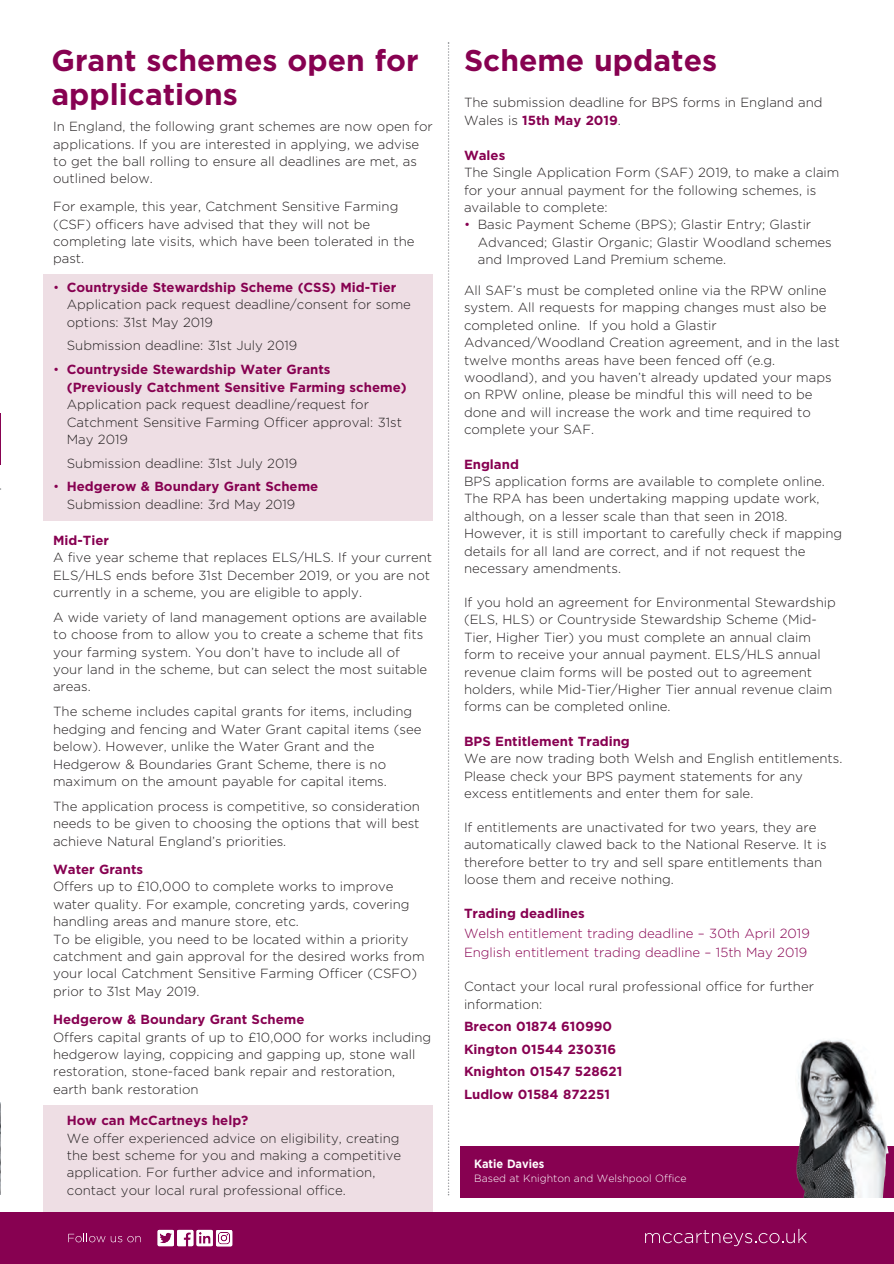
<style>
.page{position:relative;width:894px;height:1264px;background:#fff}
.page>*{position:absolute;margin:0;border:0;box-sizing:border-box;transform-origin:0 0}
.t1{font:700 30px "Gotham";color:#870151}
.t2{font:300 13.2px/17.4px "Gotham";color:#231f20}
.t3{font:700 13.2px/22.5px "Gotham";color:#870151}
.t4{font:300 13.2px/19.5px "Gotham";color:#870151}
.t5{font:700 12px "Gotham";color:#fff;scale:.92 1}
.t6{font:300 10.5px "Gotham";color:#fff}
.s1{font-weight:700;color:#870151}
.s2{color:#870151}
.s3{font-weight:300}
</style>
<div class="page">
<div style="left:43px;top:1105px;width:390px;height:111px;background:#eedee4"></div>
<div style="left:0;top:1212px;width:894px;height:52px;background:#870151"></div>
<svg style="left:645px;top:1229px;width:162px;height:17px"></svg>
<svg style="left:68px;top:1233px;width:73px;height:9px"></svg>
<svg style="left:158px;top:1230px;width:74px;height:16px"></svg>
<hr style="left:0;top:413px;width:1px;height:51px;background:#870151">
<img style="left:0;top:1102px;width:1px;height:93px">
<svg style="left:448px;top:42px;width:1px;height:1153px"></svg>
<div style="left:460px;top:1146px;width:434px;height:51px;background:#870151"></div>
<img style="left:796px;top:1040px;width:93px;height:157px">
<div style="left:43px;top:274px;width:390px;height:247px;background:#eedee4"></div>
<h1 class="t1" style="left:52px;top:43px;width:369px">Grant schemes open for</h1>
<h1 class="t1" style="left:464px;top:43px;width:255px">Scheme updates</h1>
<h1 class="t1" style="left:52px;top:78px;width:188px">applications</h1>
<p class="t2" style="left:464px;top:94px;width:360px;line-height:17.9px">The submission deadline for BPS forms in England and<br>Wales is <span class="s1">15th May 2019</span>.</p>
<p class="t3" style="left:464px;top:144px;width:43px">Wales</p>
<p class="t2" style="left:464px;top:164px;width:377px">The Single Application Form (SAF) 2019, to make a claim for your annual payment for the following schemes, is available to complete:</p>
<p class="t2" style="left:478px;top:216px;width:356px;text-indent:-14px"><span class="s2">•</span> Basic Payment Scheme (BPS); Glastir Entry; Glastir<br>Advanced; Glastir Organic; Glastir Woodland schemes and Improved Land Premium scheme.</p>
<p class="t2" style="left:464px;top:282px;width:377px">All SAF’s must be completed online via the RPW online system. All requests for mapping changes must also be completed online. If you hold a Glastir Advanced/Woodland Creation agreement, and in the last twelve months areas have been fenced off (e.g. woodland), and you haven’t already updated your maps on RPW online, please be mindful this will need to be done and will increase the work and time required to complete your SAF.</p>
<p class="t3" style="left:464px;top:453px;width:56px">England</p>
<p class="t2" style="left:464px;top:473px;width:380px">BPS application forms are available to complete online.<br>The RPA has been undertaking mapping update work, although, on a lesser scale than that seen in 2018.<br>However, it is still important to carefully check if mapping details for all land are correct, and if not request the necessary amendments.</p>
<p class="t2" style="left:464px;top:594px;width:373px">If you hold an agreement for Environmental Stewardship (ELS, HLS) or Countryside Stewardship Scheme (Mid-Tier, Higher Tier) you must complete an annual claim form to receive your annual payment. ELS/HLS annual revenue claim forms will be posted out to agreement holders, while Mid-Tier/Higher Tier annual revenue claim forms can be completed online.</p>
<p class="t3" style="left:464px;top:730px;width:167px">BPS Entitlement Trading</p>
<p class="t2" style="left:464px;top:750px;width:380px">We are now trading both Welsh and English entitlements.<br>Please check your BPS payment statements for any excess entitlements and enter them for sale.</p>
<p class="t2" style="left:464px;top:818px;width:364px">If entitlements are unactivated for two years, they are automatically clawed back to the National Reserve. It is therefore better to try and sell spare entitlements than loose them and receive nothing.</p>
<p class="t3" style="left:464px;top:902px;width:122px">Trading deadlines</p>
<p class="t4" style="left:464px;top:923px;width:347px">Welsh entitlement trading deadline – 30th April 2019<br>English entitlement trading deadline – 15th May 2019</p>
<p class="t2" style="left:464px;top:978px;width:351px">Contact your local rural professional office for further information:</p>
<p class="t3" style="left:464px;top:1015px;width:160px">Brecon 01874 610990<br>Kington 01544 230316<br>Knighton 01547 528621<br>Ludlow 01584 872251</p>
<p class="t2" style="left:53px;top:118px;width:381px">In England, the following grant schemes are now open for applications. If you are interested in applying, we advise to get the ball rolling to ensure all deadlines are met, as outlined below.</p>
<p class="t2" style="left:53px;top:198px;width:363px">For example, this year, Catchment Sensitive Farming (CSF) officers have advised that they will not be completing late visits, which have been tolerated in the past.</p>
<p class="t2" style="left:67px;top:279px;width:346px;text-indent:-14px"><span class="s2">•</span> <span class="s1">Countryside Stewardship Scheme (CSS) Mid-Tier<br></span>Application pack request deadline/consent for some options: 31st May 2019</p>
<p class="t2" style="left:67px;top:337px;width:232px">Submission deadline: 31st July 2019</p>
<p class="t3" style="left:67px;top:360px;width:341px;line-height:18px;text-indent:-14px"><span class="s3">•</span> Countryside Stewardship Water Grants (Previously Catchment Sensitive Farming scheme)</p>
<p class="t2" style="left:67px;top:396px;width:337px">Application pack request deadline/request for<br>Catchment Sensitive Farming Officer approval: 31st<br>May 2019</p>
<p class="t2" style="left:67px;top:454px;width:232px">Submission deadline: 31st July 2019</p>
<p class="t2" style="left:67px;top:478px;width:253px;line-height:18px;text-indent:-14px"><span class="s2">•</span> <span class="s1">Hedgerow &amp; Boundary Grant Scheme<br></span>Submission deadline: 3rd May 2019</p>
<p class="t3" style="left:53px;top:529px;width:57px">Mid-Tier</p>
<p class="t2" style="left:53px;top:549px;width:381px">A five year scheme that replaces ELS/HLS. If your current<br>ELS/HLS ends before 31st December 2019, or you are not currently in a scheme, you are eligible to apply.</p>
<p class="t2" style="left:53px;top:608px;width:376px">A wide variety of land management options are available to choose from to allow you to create a scheme that fits your farming system. You don’t have to include all of your land in the scheme, but can select the most suitable areas.</p>
<p class="t2" style="left:53px;top:703px;width:370px">The scheme includes capital grants for items, including hedging and fencing and Water Grant capital items (see below). However, unlike the Water Grant and the Hedgerow &amp; Boundaries Grant Scheme, there is no maximum on the amount payable for capital items.</p>
<p class="t2" style="left:53px;top:797px;width:368px;text-align:justify">The application process is competitive, so consideration needs to be given to choosing the options that will best achieve Natural England’s priorities.</p>
<p class="t3" style="left:53px;top:858px;width:92px">Water Grants</p>
<p class="t2" style="left:53px;top:878px;width:373px">Offers up to £10,000 to complete works to improve water quality. For example, concreting yards, covering handling areas and manure store, etc.<br>To be eligible, you need to be located within a priority catchment and gain approval for the desired works from your local Catchment Sensitive Farming Officer (CSFO) prior to 31st May 2019.</p>
<p class="t3" style="left:53px;top:1008px;width:253px">Hedgerow &amp; Boundary Grant Scheme</p>
<p class="t2" style="left:53px;top:1028px;width:380px">Offers capital grants of up to £10,000 for works including hedgerow laying, coppicing and gapping up, stone wall restoration, stone-faced bank repair and restoration, earth bank restoration</p>
<p class="t3" style="left:67px;top:1109px;width:183px">How can McCartneys help?</p>
<p class="t2" style="left:67px;top:1129px;width:336px">We offer experienced advice on eligibility, creating the best scheme for you and making a competitive application. For further advice and information, contact your local rural professional office.</p>
<p class="t5" style="left:474px;top:1156px;width:78px">Katie Davies</p>
<p class="t6" style="left:474px;top:1172px;width:214px">Based at Knighton and Welshpool Office</p>
</div>
